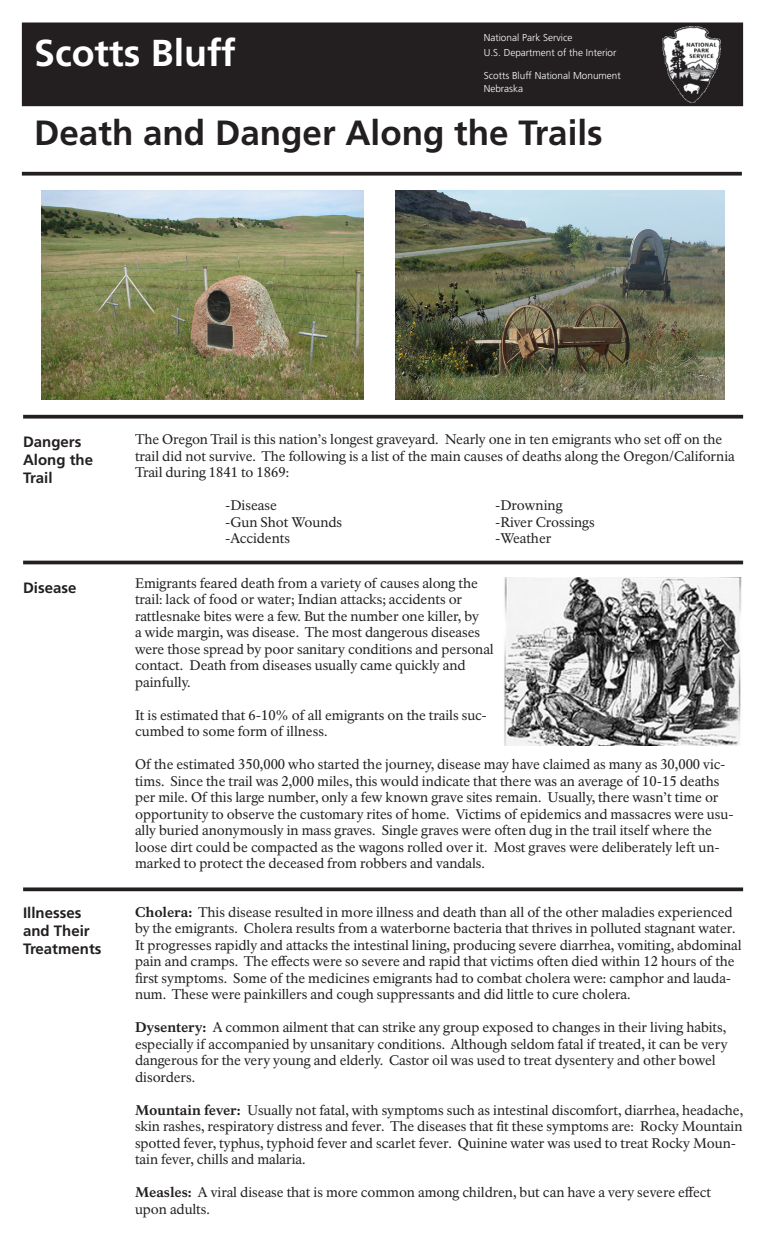
<style>
.page{position:relative;width:765px;height:1260px;background:#fff}
.page>*{position:absolute;margin:0;border:0;box-sizing:border-box;transform-origin:0 0}
.t1{font:700 37.5px "Frutiger LT Std";color:#fff}
.t2{font:700 35px "Frutiger LT Std";color:#231f20}
.t3{font:700 15px/18px "Frutiger LT Std";color:#231f20}
.t4{font:13.75px/16.5px "NPS Rawlinson OT";color:#231f20}
.t5{font:300 10px/15px "Frutiger LT Std";color:#fff}
.s1{font-weight:800}
</style>
<div class="page">
<div style="left:22px;top:23px;width:720px;height:83px;background:#231f20"></div>
<div style="left:22px;top:22px;width:721px;height:84px;border:1px solid #231f20"></div>
<img style="left:662px;top:27px;width:58px;height:75px">
<svg style="left:22px;top:172px;width:720px;height:4px;background:#3a3637"></svg>
<img style="left:41px;top:191px;width:323px;height:209px">
<img style="left:395px;top:191px;width:330px;height:209px">
<svg style="left:23px;top:415px;width:720px;height:4px;background:#3a3637"></svg>
<hr style="left:23px;top:561px;width:720px;height:3px;background:#231f20">
<svg style="left:23px;top:887px;width:720px;height:4px;background:#3c393a"></svg>
<img style="left:504px;top:578px;width:238px;height:167px">
<h1 class="t1" style="left:34px;top:31px;width:203px">Scotts Bluff</h1>
<p class="t5" style="left:484px;top:30px;width:134px">National Park Service<br>U.S. Department of the Interior</p>
<p class="t5" style="left:484px;top:70px;width:139px;line-height:12.5px">Scotts Bluff National Monument<br>Nebraska</p>
<h2 class="t2" style="left:34px;top:112px;width:570px">Death and Danger Along the Trails</h2>
<p class="t3" style="left:23px;top:433px;width:72px">Dangers<br>Along the<br>Trail</p>
<p class="t4" style="left:135px;top:431px;width:601px">The Oregon Trail is this nation’s longest graveyard. Nearly one in ten emigrants who set off on the trail did not survive. The following is a list of the main causes of deaths along the Oregon/California<br>Trail during 1841 to 1869:</p>
<p class="t4" style="left:225px;top:497px;width:53px">-Disease</p>
<p class="t4" style="left:495px;top:497px;width:69px">-Drowning</p>
<p class="t4" style="left:225px;top:514px;width:119px">-Gun Shot Wounds</p>
<p class="t4" style="left:495px;top:514px;width:101px">-River Crossings</p>
<p class="t4" style="left:225px;top:530px;width:67px">-Accidents</p>
<p class="t4" style="left:495px;top:530px;width:58px">-Weather</p>
<p class="t3" style="left:23px;top:579px;width:55px">Disease</p>
<p class="t4" style="left:135px;top:575px;width:360px">Emigrants feared death from a variety of causes along the trail: lack of food or water; Indian attacks; accidents or rattlesnake bites were a few. But the number one killer, by<br>a wide margin, was disease. The most dangerous diseases were those spread by poor sanitary conditions and personal contact. Death from diseases usually came quickly and painfully.</p>
<p class="t4" style="left:135px;top:707px;width:354px">It is estimated that 6-10% of all emigrants on the trails suc&shy;cumbed to some form of illness.</p>
<p class="t4" style="left:135px;top:757px;width:600px">Of the estimated 350,000 who started the journey, disease may have claimed as many as 30,000 vic&shy;tims. Since the trail was 2,000 miles, this would indicate that there was an average of 10-15 deaths per mile. Of this large number, only a few known grave sites remain. Usually, there wasn’t time or opportunity to observe the customary rites of home. Victims of epidemics and massacres were usu&shy;ally buried anonymously in mass graves. Single graves were often dug in the trail itself where the loose dirt could be compacted as the wagons rolled over it. Most graves were deliberately left un&shy;marked to protect the deceased from robbers and vandals.</p>
<p class="t3" style="left:23px;top:904px;width:80px">Illnesses and Their<br>Treatments</p>
<p class="t4" style="left:135px;top:904px;width:608px"><span class="s1">Cholera:</span> This disease resulted in more illness and death than all of the other maladies experienced by the emigrants. Cholera results from a waterborne bacteria that thrives in polluted stagnant water.<br>It progresses rapidly and attacks the intestinal lining, producing severe diarrhea, vomiting, abdominal pain and cramps. The effects were so severe and rapid that victims often died within 12 hours of the first symptoms. Some of the medicines emigrants had to combat cholera were: camphor and lauda&shy;num. These were painkillers and cough suppressants and did little to cure cholera.</p>
<p class="t4" style="left:135px;top:1019px;width:594px"><span class="s1">Dysentery:</span> A common ailment that can strike any group exposed to changes in their living habits, especially if accompanied by unsanitary conditions. Although seldom fatal if treated, it can be very dangerous for the very young and elderly. Castor oil was used to treat dysentery and other bowel disorders.</p>
<p class="t4" style="left:135px;top:1102px;width:610px"><span class="s1">Mountain fever:</span> Usually not fatal, with symptoms such as intestinal discomfort, diarrhea, headache, skin rashes, respiratory distress and fever. The diseases that fit these symptoms are: Rocky Mountain spotted fever, typhus, typhoid fever and scarlet fever. Quinine water was used to treat Rocky Moun&shy;tain fever, chills and malaria.</p>
<p class="t4" style="left:135px;top:1184px;width:578px"><span class="s1">Measles:</span> A viral disease that is more common among children, but can have a very severe effect upon adults.</p>
</div>
